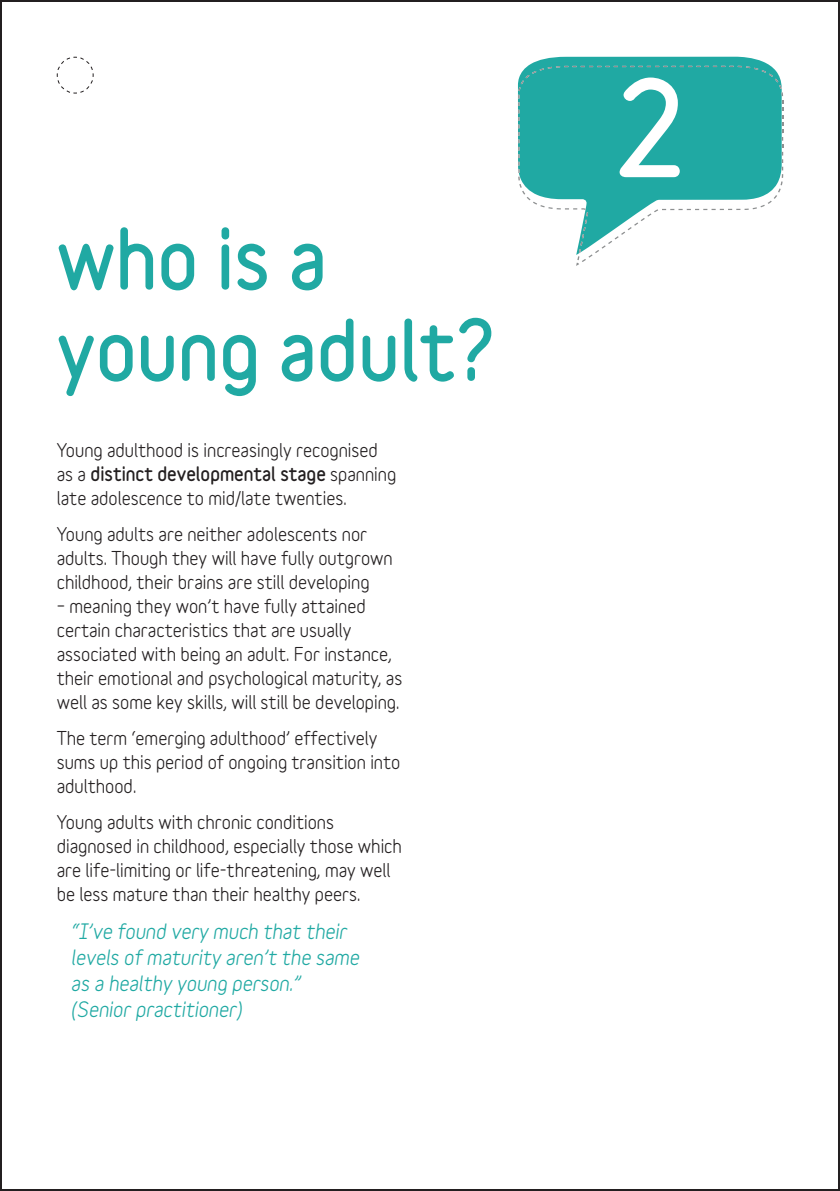
<style>
.page{position:relative;width:840px;height:1191px;background:#fff}
.page>*{position:absolute;margin:0;border:0;box-sizing:border-box;transform-origin:0 0}
.t1{font:900 120px "Variable";color:#fff}
.t2{font:900 76px/91.2px "Variable";color:#20a9a3}
.t3{font:italic 700 20px/26px "Variable";color:#20a9a3}
.t4{font:700 18px/24px "Variable";color:#231f20}
.s1{font-weight:900}
</style>
<div class="page">
<svg style="left:56px;top:56px;width:38px;height:38px"></svg>
<svg style="left:528px;top:57px;width:243px;height:9px;background:#34b0aa"></svg>
<svg style="left:518px;top:66px;width:264px;height:200px"></svg>
<h2 class="t2" style="left:57px;top:220px;width:440px">who is a young adult?</h2>
<p class="t4" style="left:57px;top:439px;width:341px">Young adulthood is increasingly recognised as a <span class="s1">distinct developmental stage</span> spanning late adolescence to mid/late twenties.</p>
<p class="t4" style="left:57px;top:523px;width:337px">Young adults are neither adolescents nor adults. Though they will have fully outgrown childhood, their brains are still developing</p>
<p class="t4" style="left:57px;top:595px;width:347px">– meaning they won’t have fully attained certain characteristics that are usually associated with being an adult. For instance, their emotional and psychological maturity, as well as some key skills, will still be developing.</p>
<p class="t4" style="left:57px;top:727px;width:345px">The term ‘emerging adulthood’ effectively sums up this period of ongoing transition into adulthood.</p>
<p class="t4" style="left:57px;top:811px;width:346px">Young adults with chronic conditions diagnosed in childhood, especially those which are life-limiting or life-threatening, may well be less mature than their healthy peers.</p>
<p class="t3" style="left:71px;top:920px;width:289px">“I’ve found very much that their levels of maturity aren’t the same as a healthy young person.” (Senior practitioner)</p>
<h1 class="t1" style="left:614px;top:78px;width:74px">2</h1>
</div>
